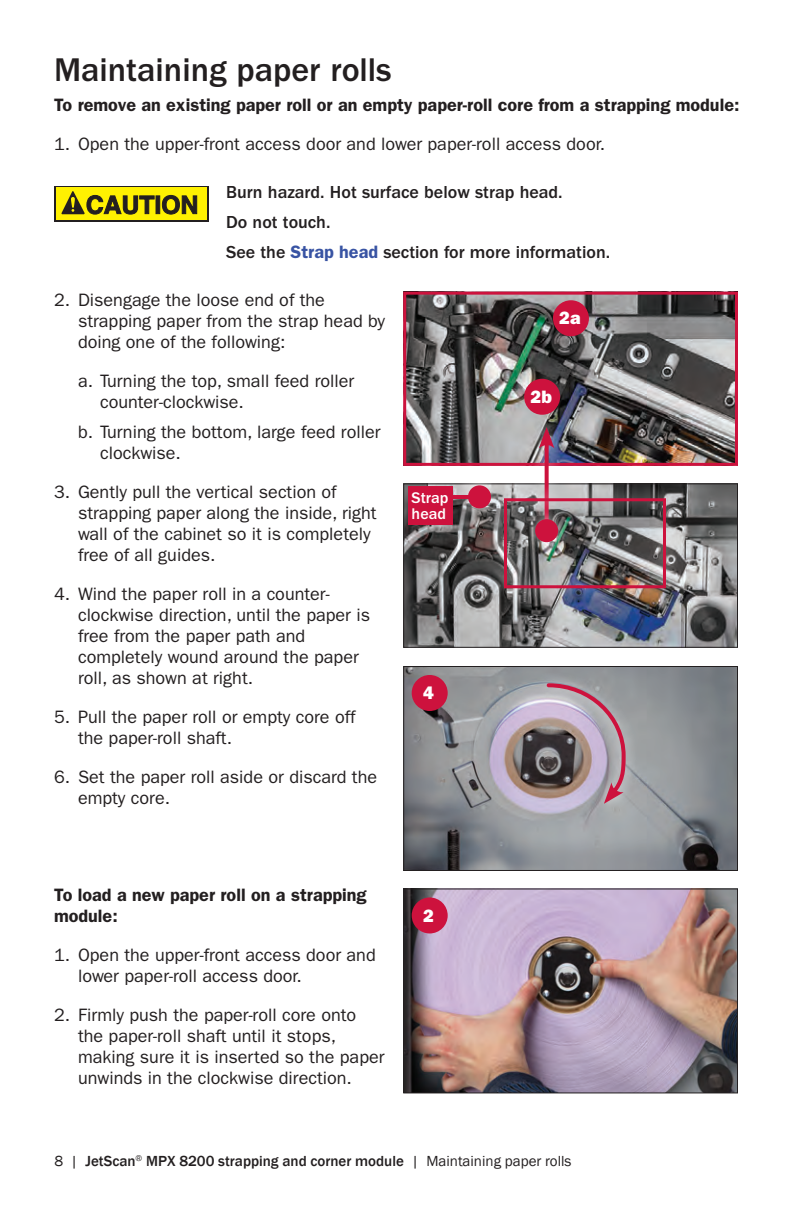
<style>
.page{position:relative;width:792px;height:1224px;background:#fff}
.page>*{position:absolute;margin:0;border:0;box-sizing:border-box;transform-origin:0 0}
.t1{font:500 34px "ITC Franklin Gothic Std";color:#231f20}
.t2{font:18px/21px "ITC Franklin Gothic Std";color:#231f20}
.t3{font:600 18px/21px "ITC Franklin Gothic Std";color:#231f20}
.t4{font:500 18px/30px "ITC Franklin Gothic Std";color:#231f20}
.t5{font:18px "ITC Franklin Gothic Std Hvy";color:#fff}
.t6{font:500 16px/16px "ITC Franklin Gothic Std";color:#fff}
.t7{font:500 15px "Franklin Gothic";color:#231f20}
.s1{font-weight:600;color:#3853a3}
.s2{font-weight:400}
</style>
<div class="page">
<div style="left:54px;top:186px;width:154px;height:36px;background:#231f20"></div>
<div style="left:56px;top:187px;width:151px;height:33px;background:#fff101"></div>
<svg style="left:61px;top:191px;width:93px;height:23px"></svg>
<svg style="left:156px;top:196px;width:4px;height:18px"></svg>
<svg style="left:162px;top:195px;width:35px;height:19px"></svg>
<img style="left:407px;top:296px;width:327px;height:166px">
<div style="left:403px;top:292px;width:335px;height:174px;border:3px solid #cd123d"></div>
<img style="left:405px;top:485px;width:331px;height:161px">
<div style="left:403px;top:483px;width:335px;height:165px;border:1px solid #231f20"></div>
<img style="left:405px;top:668px;width:331px;height:201px">
<div style="left:403px;top:666px;width:335px;height:205px;border:1px solid #231f20"></div>
<div style="left:553px;top:300px;width:36px;height:36px;background:#cd123d;border-radius:50%"></div>
<div style="left:412px;top:675px;width:36px;height:36px;background:#cd123d;border-radius:50%"></div>
<div style="left:524px;top:379px;width:36px;height:36px;background:#cd123d;border-radius:50%"></div>
<div style="left:456px;top:473px;width:47px;height:48px;background:#fff;opacity:.75"></div>
<div style="left:468px;top:485px;width:23px;height:23px;background:#cd123d;border-radius:50%"></div>
<div style="left:527px;top:417px;width:39px;height:127px;background:#fff;opacity:.75"></div>
<svg style="left:545px;top:448px;width:4px;height:37px"></svg>
<svg style="left:539px;top:427px;width:15px;height:21px"></svg>
<hr style="left:448px;top:495px;width:28px;height:4px;background:#cd123d">
<div style="left:491px;top:485px;width:188px;height:116px;background:#fff;opacity:.75"></div>
<div style="left:504px;top:498px;width:162px;height:90px;border:3px solid #cd123d"></div>
<div style="left:535px;top:671px;width:104px;height:144px;background:#fff;opacity:.75"></div>
<svg style="left:545px;top:681px;width:83px;height:123px;background:#a28e97"></svg>
<div style="left:408px;top:486px;width:45px;height:39px;background:#cd123d"></div>
<div style="left:523px;top:507px;width:47px;height:47px;background:#fff;opacity:.75"></div>
<div style="left:535px;top:519px;width:23px;height:23px;background:#cd123d;border-radius:50%"></div>
<img style="left:405px;top:890px;width:331px;height:201px">
<div style="left:403px;top:888px;width:335px;height:205px;border:1px solid #231f20"></div>
<div style="left:412px;top:897px;width:36px;height:36px;background:#cd123d;border-radius:50%"></div>
<h1 class="t1" style="left:54px;top:51px;width:339px">Maintaining paper rolls</h1>
<p class="t3" style="left:54px;top:94px;width:687px">To remove an existing paper roll or an empty paper-roll core from a strapping module:</p>
<p class="t2" style="left:54px;top:133px;width:553px">1. Open the upper-front access door and lower paper-roll access door.</p>
<p class="t4" style="left:226px;top:177px;width:386px">Burn hazard. Hot surface below strap head.<br>Do not touch.<br>See the <span class="s1">Strap head</span> section for more information.</p>
<p class="t2" style="left:78px;top:289px;width:309px;text-indent:-24px">2. Disengage the loose end of the strapping paper from the strap head by doing one of the following:</p>
<p class="t2" style="left:100px;top:370px;width:256px;text-indent:-22px">a. Turning the top, small feed roller counter-clockwise.</p>
<p class="t2" style="left:100px;top:422px;width:282px;text-indent:-22px">b. Turning the bottom, large feed roller clockwise.</p>
<p class="t2" style="left:78px;top:482px;width:300px;text-indent:-24px">3. Gently pull the vertical section of strapping paper along the inside, right wall of the cabinet so it is completely free of all guides.</p>
<p class="t2" style="left:78px;top:584px;width:294px;text-indent:-24px">4. Wind the paper roll in a counter&shy;clockwise direction, until the paper is free from the paper path and completely wound around the paper roll, as shown at right.</p>
<p class="t2" style="left:78px;top:707px;width:279px;text-indent:-24px">5. Pull the paper roll or empty core off the paper-roll shaft.</p>
<p class="t2" style="left:78px;top:767px;width:301px;text-indent:-24px">6. Set the paper roll aside or discard the empty core.</p>
<p class="t5" style="left:559px;top:308px;width:23px">2a</p>
<p class="t5" style="left:530px;top:386px;width:23px">2b</p>
<p class="t6" style="left:412px;top:490px;width:38px">Strap head</p>
<p class="t5" style="left:423px;top:682px;width:12px">4</p>
<p class="t3" style="left:54px;top:884px;width:314px">To load a new paper roll on a strapping module:</p>
<p class="t2" style="left:78px;top:945px;width:299px;text-indent:-24px">1. Open the upper-front access door and lower paper-roll access door.</p>
<p class="t2" style="left:78px;top:1005px;width:308px;text-indent:-24px">2. Firmly push the paper-roll core onto the paper-roll shaft until it stops, making sure it is inserted so the paper unwinds in the clockwise direction.</p>
<p class="t5" style="left:423px;top:905px;width:12px">2</p>
<p class="t7" style="left:54px;top:1152px;width:519px"><span class="s2">8 |</span> JetScan<sup>®</sup> MPX 8200 strapping and corner module <span class="s2">| Maintaining paper rolls</span></p>
</div>
